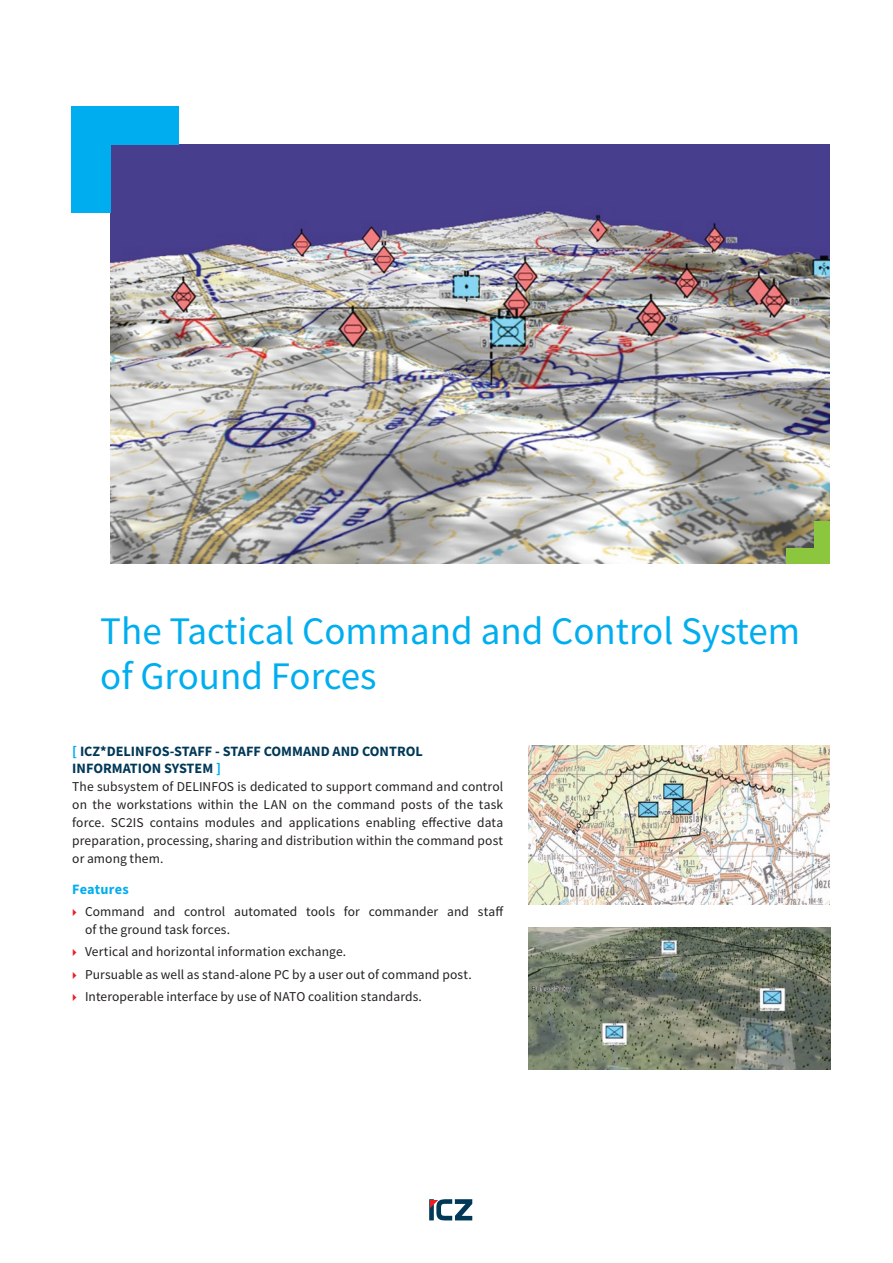
<style>
.page{position:relative;width:893px;height:1263px;background:#fff}
.page>*{position:absolute;margin:0;border:0;box-sizing:border-box;transform-origin:0 0}
.t1{font:39px/45px "Source Sans Pro";color:#00aeef}
.t2{font:700 14.25px "Source Sans Pro";color:#003858}
.t3{font:700 14.25px "Source Sans Pro";color:#00aeef}
.t4{font:13.5px/18px "Source Sans Pro";letter-spacing:.005em;color:#231f20}
.s1{color:#00aeef}
</style>
<div class="page">
<img style="left:111px;top:145px;width:718px;height:418px">
<div style="left:429px;top:1199px;width:5px;height:21px;background:#34607a"></div>
<svg style="left:430px;top:1199px;width:42px;height:21px"></svg>
<div style="left:787px;top:548px;width:42px;height:15px;background:#8bc63e"></div>
<div style="left:814px;top:521px;width:15px;height:42px;background:#8bc63e"></div>
<div style="left:71px;top:106px;width:107px;height:39px;background:#00aeef"></div>
<div style="left:71px;top:106px;width:39px;height:107px;background:#00aeef"></div>
<img style="left:529px;top:745px;width:300px;height:159px">
<img style="left:529px;top:928px;width:301px;height:141px">
<h1 class="t1" style="left:100px;top:609px;width:701px">The Tactical Command and Control System of Ground Forces</h1>
<p class="t2" style="left:72px;top:741px;width:126px"><span class="s1">[</span> ICZ*DEL INFOS-STAFF</p>
<p class="t2" style="left:215px;top:741px;width:184px">- STAFF COMMAND AND CONTRO</p>
<p class="t2" style="left:415px;top:741px;width:9px">L</p>
<p class="t2" style="left:72px;top:759px;width:150px">INFORMATION SYSTEM <span class="s1">]</span></p>
<p class="t4" style="left:72px;top:777px;width:139px">The subsystem of DELINFOS</p>
<p class="t4" style="left:72px;top:777px;width:432px;text-indent:165px">is dedicated to support command and control on the workstations within the LAN</p>
<p class="t4" style="left:72px;top:795px;width:432px;text-align:justify;text-indent:220px">on the command posts of the task force. SC2IS contains modules and applications enabling effective data preparation, processing, sharing and distribution within the command post or among them.</p>
<p class="t3" style="left:72px;top:879px;width:58px">FEATURES</p>
<p class="t4" style="left:85px;top:902px;width:420px">Command and control automated tools for commander and staff of the ground task forces.</p>
<p class="t4" style="left:85px;top:941px;width:388px;line-height:22.2px">Vertical and horizontal information exchange.<br>Pursuable as well as stand-alone PC by a user out of command post.<br>Interoperable interface by use of NATO</p>
<p class="t4" style="left:308px;top:987px;width:115px">coalition standards.</p>
</div>
